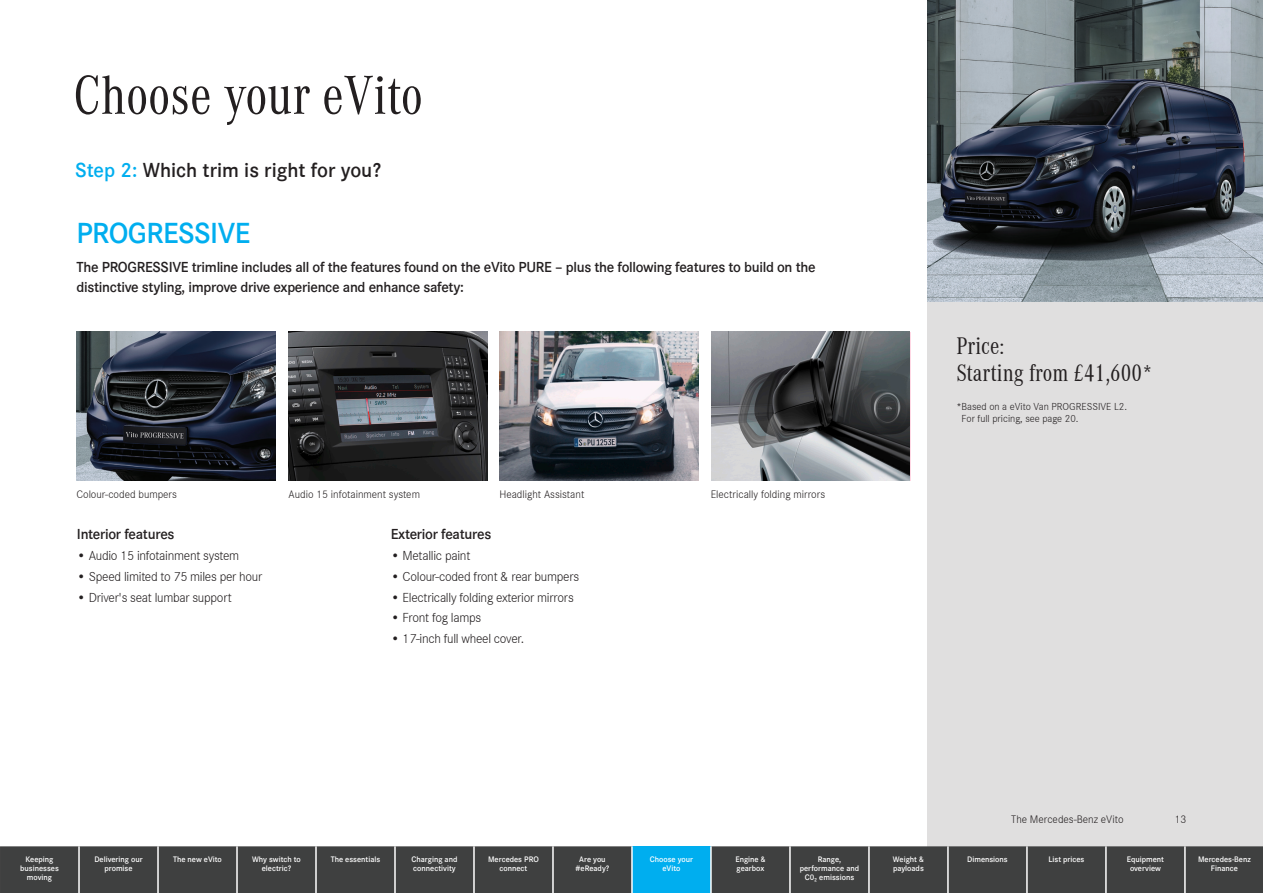
<style>
.page{position:relative;width:1263px;height:893px;background:#fff}
.page>*{position:absolute;margin:0;border:0;box-sizing:border-box;transform-origin:0 0}
.t1{font:57px "Daimler CAC";color:#231f20}
.t2{font:600 30px "Daimler CS";letter-spacing:-.02em;color:#00aeef}
.t3{font:24.75px/27px "Daimler CAC";color:#231f20}
.t4{font:600 21px "Daimler CS";color:#231f20}
.t5{font:600 15px/20.2px "Daimler CS";letter-spacing:-.02em;color:#231f20}
.t6{font:300 13.5px "Daimler CS";letter-spacing:-.02em;color:#231f20}
.t7{font:300 11.25px "Daimler CS";color:#231f20}
.t8{font:300 10.5px/12px "Daimler CS";color:#231f20}
.Contents_cell{font:600 8.25px/9px "Daimler CS";color:#fff;text-align:center}
.s1{color:#00aeef}
</style>
<div class="page">
<img style="left:289px;top:332px;width:199px;height:148px">
<img style="left:500px;top:332px;width:199px;height:148px">
<img style="left:711px;top:332px;width:199px;height:148px">
<img style="left:77px;top:332px;width:199px;height:148px">
<div style="left:927px;top:280px;width:336px;height:613px;background:#e0dfdf"></div>
<img style="left:927px;top:0;width:336px;height:302px">
<div style="left:0;top:846px;width:1262px;height:47px;background:#3f4040"></div>
<div style="left:632px;top:846px;width:79px;height:47px;background:#00aeef"></div>
<hr style="left:78px;top:846px;width:2px;height:47px;background:#fff">
<hr style="left:157px;top:846px;width:2px;height:47px;background:#fff">
<hr style="left:236px;top:846px;width:2px;height:47px;background:#fff">
<hr style="left:315px;top:846px;width:2px;height:47px;background:#fff">
<hr style="left:394px;top:846px;width:2px;height:47px;background:#fff">
<hr style="left:473px;top:846px;width:2px;height:47px;background:#fff">
<hr style="left:552px;top:846px;width:2px;height:47px;background:#fff">
<hr style="left:789px;top:846px;width:2px;height:47px;background:#fff">
<hr style="left:868px;top:846px;width:2px;height:47px;background:#fff">
<hr style="left:947px;top:846px;width:2px;height:47px;background:#fff">
<hr style="left:1026px;top:846px;width:2px;height:47px;background:#fff">
<hr style="left:1105px;top:846px;width:2px;height:47px;background:#fff">
<hr style="left:1184px;top:846px;width:2px;height:47px;background:#fff">
<hr style="left:1262px;top:846px;width:1px;height:47px;background:#fff">
<hr style="left:631px;top:846px;width:2px;height:47px;background:#fff">
<hr style="left:710px;top:846px;width:2px;height:47px;background:#fff">
<p class="t1" style="left:73px;top:56px;width:351px">Choose your eVito</p>
<p class="t4" style="left:75px;top:154px;width:308px"><span class="s1">Step 2:</span> Which trim is right for you?</p>
<p class="t2" style="left:77px;top:211px;width:175px">PROGRESSIVE</p>
<p class="t5" style="left:77px;top:256px;width:740px">The PROGRESSIVE trimline includes all of the features found on the eVito PURE – plus the following features to build on the distinctive styling, improve drive experience and enhance safety:</p>
<p class="t7" style="left:76px;top:486px;width:102px">Colour-coded bumpers</p>
<p class="t7" style="left:289px;top:486px;width:133px">Audio 15 infotainment system</p>
<p class="t7" style="left:499px;top:486px;width:86px">Headlight Assistant</p>
<p class="t7" style="left:711px;top:486px;width:116px">Electrically folding mirrors</p>
<p class="t5" style="left:77px;top:523px;width:99px">Interior features</p>
<p class="t6" style="left:77px;top:546px;width:164px">• Audio 15 infotainment system</p>
<p class="t6" style="left:77px;top:567px;width:187px">• Speed limited to 75 miles per hour</p>
<p class="t6" style="left:77px;top:588px;width:156px">• Driver's seat lumbar support</p>
<p class="t5" style="left:391px;top:523px;width:102px">Exterior features</p>
<p class="t6" style="left:391px;top:546px;width:81px">• Metallic paint</p>
<p class="t6" style="left:391px;top:567px;width:190px">• Colour-coded front &amp; rear bumpers</p>
<p class="t6" style="left:391px;top:588px;width:184px">• Electrically folding exterior mirrors</p>
<p class="t6" style="left:391px;top:608px;width:92px">• Front fog lamps</p>
<p class="t6" style="left:391px;top:629px;width:135px">• 17-inch full wheel cover.</p>
<p class="t3" style="left:956px;top:331px;width:198px">Price:<br>Starting from £41,600*</p>
<p class="t8" style="left:961px;top:400px;width:167px;text-indent:-5px">*Based on a eVito Van PROGRESSIVE L2.<br>For full pricing, see page 20.</p>
<p class="t7" style="left:1011px;top:812px;width:114px">The Mercedes-Benz eVito</p>
<p class="t7" style="left:1175px;top:812px;width:13px">13</p>
<p class="Contents_cell" style="left:20px;top:854px;width:40px">Keeping businesses moving</p>
<p class="Contents_cell" style="left:94px;top:854px;width:50px">Delivering our promise</p>
<p class="Contents_cell" style="left:173px;top:854px;width:50px">The new eVito</p>
<p class="Contents_cell" style="left:252px;top:854px;width:50px">Why switch to electric?</p>
<p class="Contents_cell" style="left:331px;top:854px;width:51px">The essentials</p>
<p class="Contents_cell" style="left:411px;top:854px;width:47px;text-align:left">Charging and connectivity</p>
<p class="Contents_cell" style="left:488px;top:854px;width:52px">Mercedes PRO connect</p>
<p class="Contents_cell" style="left:576px;top:854px;width:35px">Are you #eReady?</p>
<p class="Contents_cell" style="left:650px;top:854px;width:45px">Choose your</p>
<p class="Contents_cell" style="left:662px;top:863px;width:19px">eVito</p>
<p class="Contents_cell" style="left:735px;top:854px;width:32px">Engine &amp;</p>
<p class="Contents_cell" style="left:737px;top:863px;width:29px">gearbox</p>
<p class="Contents_cell" style="left:800px;top:854px;width:61px">Range, performance and<br>C0₂ emissions</p>
<p class="Contents_cell" style="left:893px;top:854px;width:32px;text-align:left">Weight &amp; payloads</p>
<p class="Contents_cell" style="left:967px;top:854px;width:42px">Dimensions</p>
<p class="Contents_cell" style="left:1048px;top:854px;width:37px">List prices</p>
<p class="Contents_cell" style="left:1127px;top:854px;width:39px">Equipment overview</p>
<p class="Contents_cell" style="left:1198px;top:854px;width:54px">Mercedes-Benz<br>Finance</p>
</div>
